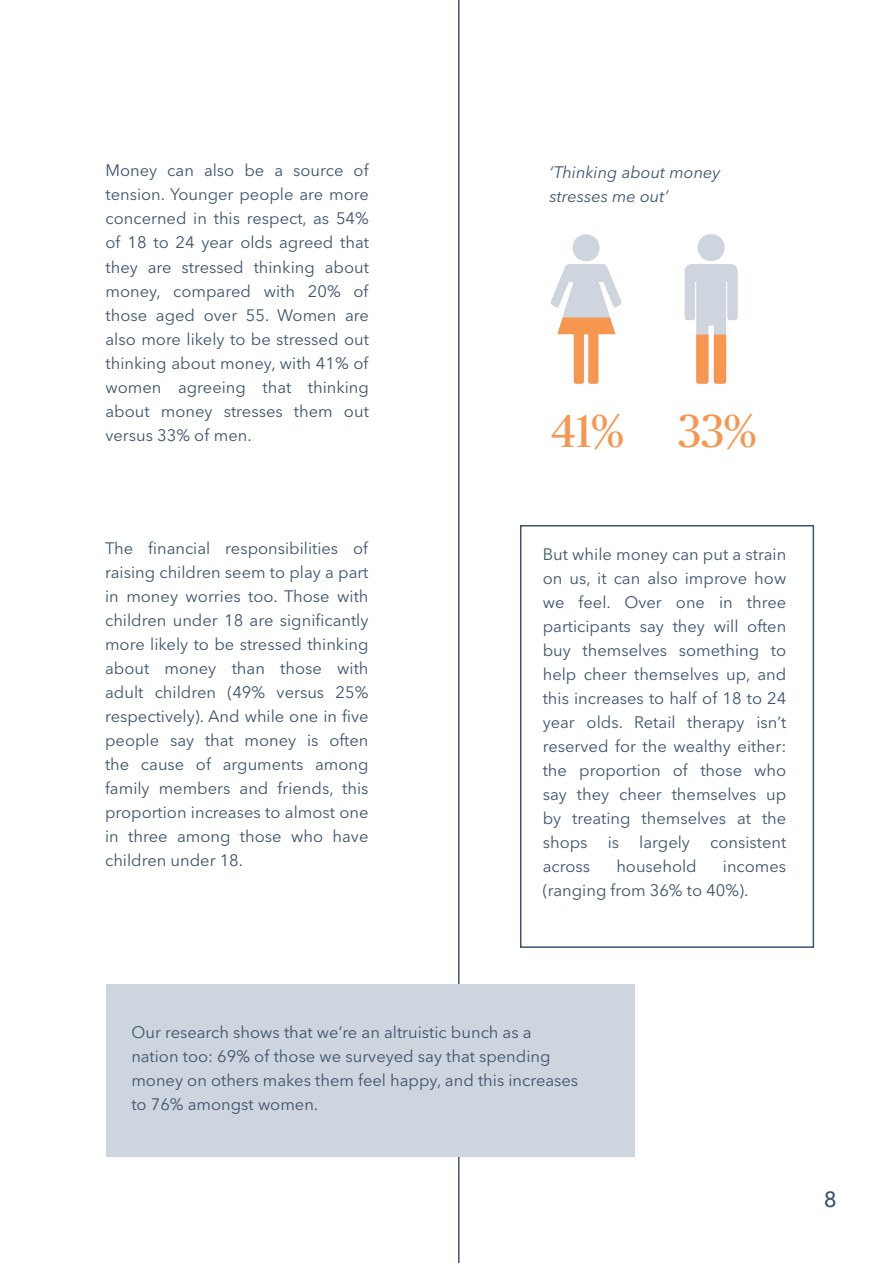
<style>
.page{position:relative;width:893px;height:1263px;background:#fff}
.page>*{position:absolute;margin:0;border:0;box-sizing:border-box;transform-origin:0 0}
.t1{font:46.35px "Publico";color:#f7964f}
.t2{font:500 21.9px "Avenir Next LT Pro";color:#3f556f}
.t3{font:16.5px/24px "Avenir Next LT Pro";color:#3e546e;text-align:justify}
.t4{font:italic 16.5px/24px "Avenir Next LT Pro";color:#3e546e}
</style>
<div class="page">
<hr style="left:458px;top:0;width:1px;height:1263px;background:#3e546e">
<svg style="left:551px;top:264px;width:71px;height:120px"></svg>
<div style="left:572px;top:234px;width:28px;height:27px;background:#cfd5de;border-radius:50%"></div>
<div style="left:698px;top:234px;width:27px;height:27px;background:#cfd5de;border-radius:50%"></div>
<svg style="left:685px;top:264px;width:53px;height:120px"></svg>
<div style="left:106px;top:984px;width:528px;height:173px;background:#cfd5de"></div>
<div style="left:520px;top:525px;width:294px;height:423px;border:2px solid #3e546e"></div>
<p class="t3" style="left:105px;top:159px;width:265px">Money can also be a source of tension. Younger people are more concerned in this respect, as 54% of 18 to 24 year olds agreed that they are stressed thinking about money, compared with 20% of those aged over 55. Women are also more likely to be stressed out thinking about money, with 41% of women agreeing that thinking about money stresses them out versus 33% of men.</p>
<p class="t3" style="left:105px;top:536px;width:265px">The financial responsibilities of raising children seem to play a part in money worries too. Those with children under 18 are significantly more likely to be stressed thinking about money than those with adult children (49% versus 25% respectively). And while one in five people say that money is often the cause of arguments among family members and friends, this proportion increases to almost one in three among those who have children under 18.</p>
<p class="t4" style="left:549px;top:160px;width:173px">‘Thinking about money stresses me out’</p>
<h1 class="t1" style="left:551px;top:405px;width:208px">41% 33%</h1>
<p class="t3" style="left:543px;top:542px;width:245px">But while money can put a strain on us, it can also improve how we feel. Over one in three participants say they will often buy themselves something to help cheer themselves up, and this increases to half of 18 to 24 year olds. Retail therapy isn’t reserved for the wealthy either: the proportion of those who say they cheer themselves up by treating themselves at the shops is largely consistent across</p>
<p class="t3" style="left:616px;top:854px;width:82px">household</p>
<p class="t3" style="left:543px;top:854px;width:245px;text-indent:180px">incomes (ranging from 36% to 40%).</p>
<p class="t3" style="left:131px;top:1020px;width:448px;text-align:left">Our research shows that we’re an altruistic bunch as a nation too: 69% of those we surveyed say that spending money on others makes them feel happy, and this increases to 76% amongst women.</p>
<h2 class="t2" style="left:824px;top:1186px;width:15px">8</h2>
</div>
